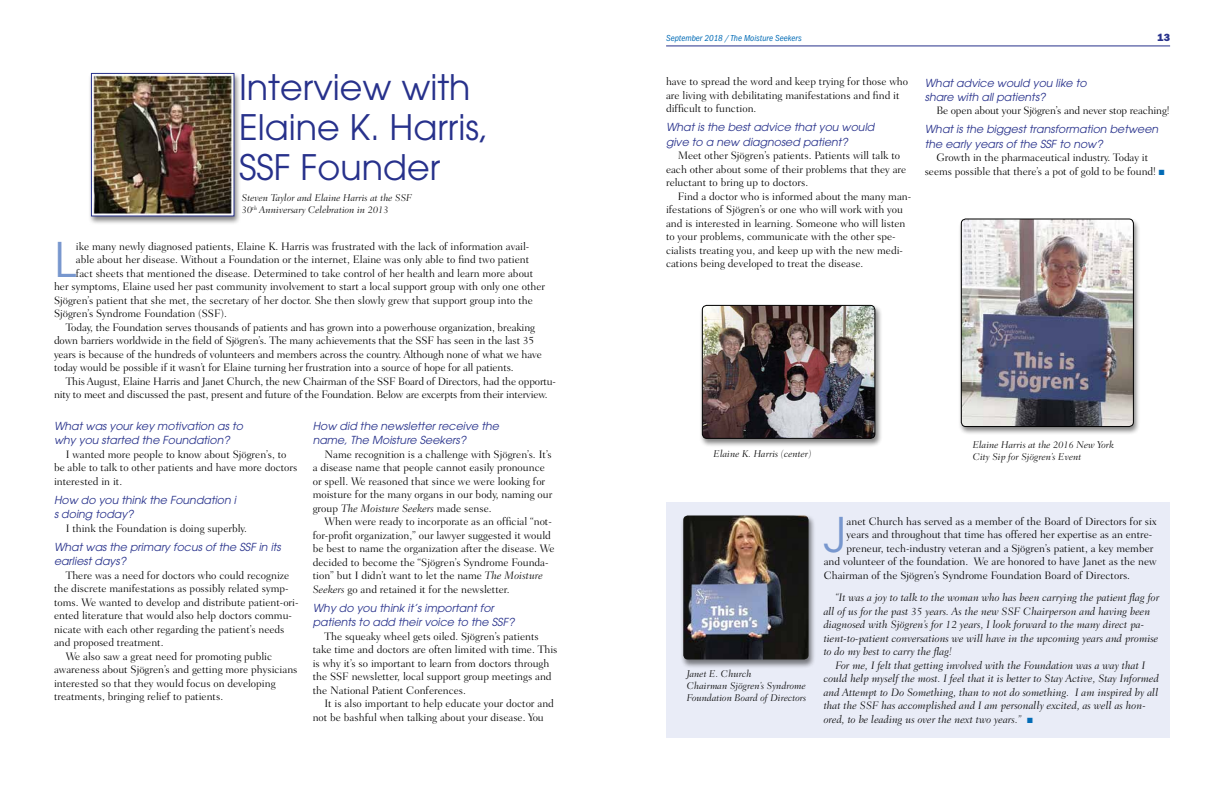
<style>
.page{position:relative;width:1224px;height:792px;background:#fff}
.page>*{position:absolute;margin:0;border:0;box-sizing:border-box;transform-origin:0 0}
.t1{font:47.5px "Avant Garde";color:#7897ce}
.t2{font:35px/40px "Avant Garde";color:#27318b}
.t3{font:300 11px/13.5px "Fairfield LH";color:#000}
.t4{font:italic 300 11px/13.5px "Fairfield LH";color:#000}
.t5{font:italic 11px/14.5px "Avant Garde";color:#27318b}
.t6{font:800 10.5px "Franklin Gothic";color:#27318b}
.t7{font:italic 300 10px/12px "Fairfield LH";color:#000}
.t8{font:italic condensed 9px "Franklin Gothic";color:#036cb6}
.s1{font-style:italic}
.s2{color:#036cb6}
</style>
<div class="page">
<div style="left:666px;top:502px;width:504px;height:236px;background:#e9ecf7"></div>
<div style="left:681px;top:515px;width:135px;height:154px;background:#000;opacity:.5"></div>
<img style="left:683px;top:516px;width:126px;height:144px">
<div style="left:958px;top:218px;width:183px;height:218px;background:#000;opacity:.5"></div>
<img style="left:961px;top:219px;width:172px;height:208px">
<div style="left:961px;top:219px;width:173px;height:208px;border:1px solid #000;border-radius:4px"></div>
<div style="left:699px;top:304px;width:183px;height:144px;background:#000;opacity:.5"></div>
<img style="left:702px;top:305px;width:173px;height:133px">
<div style="left:702px;top:305px;width:173px;height:133px;border:1px solid #000;border-radius:4px"></div>
<div style="left:88px;top:72px;width:153px;height:153px;background:#000;opacity:.5"></div>
<img style="left:93px;top:75px;width:139px;height:139px">
<div style="left:91px;top:73px;width:143px;height:143px;border:1px solid #27318b"></div>
<hr style="left:666px;top:46px;width:504px;height:1px;background:#27318b">
<h2 class="t2" style="left:239px;top:67px;width:251px">Interview with<br>Elaine K. Harris,<br>SSF Founder</h2>
<p class="t7" style="left:242px;top:192px;width:172px">Steven Taylor and Elaine Harris at the SSF<br>30<sup>th</sup> Anniversary Celebration in 2013</p>
<h1 class="t1" style="left:54px;top:231px;width:23px">L</h1>
<p class="t3" style="left:76px;top:239px;width:455px">ike many newly diagnosed patients, Elaine K. Harris was frustrated with the lack of information avail-</p>
<p class="t3" style="left:76px;top:253px;width:455px">able about her disease. Without a Foundation or the internet, Elaine was only able to find two patient</p>
<p class="t3" style="left:76px;top:266px;width:459px">fact sheets that mentioned the disease. Determined to take control of her health and learn more about</p>
<p class="t3" style="left:54px;top:280px;width:493px">her symptoms, Elaine used her past community involvement to start a local support group with only one other</p>
<p class="t3" style="left:54px;top:293px;width:480px">Sjögren’s patient that she met, the secretary of her doctor. She then slowly grew that support group into the</p>
<p class="t3" style="left:54px;top:307px;width:175px">Sjögren’s Syndrome Foundation (SSF).</p>
<p class="t3" style="left:66px;top:320px;width:471px">Today, the Foundation serves thousands of patients and has grown into a powerhouse organization, breaking</p>
<p class="t3" style="left:54px;top:334px;width:482px">down barriers worldwide in the field of Sjögren’s. The many achievements that the SSF has seen in the last 35</p>
<p class="t3" style="left:54px;top:347px;width:489px">years is because of the hundreds of volunteers and members across the country. Although none of what we have</p>
<p class="t3" style="left:54px;top:361px;width:461px">today would be possible if it wasn’t for Elaine turning her frustration into a source of hope for all patients.</p>
<p class="t3" style="left:66px;top:374px;width:492px">This August, Elaine Harris and Janet Church, the new Chairman of the SSF Board of Directors, had the opportu-</p>
<p class="t3" style="left:54px;top:388px;width:495px">nity to meet and discussed the past, present and future of the Foundation. Below are excerpts from their interview.</p>
<p class="t5" style="left:313px;top:419px;width:188px">How did the newsletter receive the name, The Moisture Seekers?</p>
<p class="t3" style="left:313px;top:448px;width:241px;text-indent:12px">Name recognition is a challenge with Sjögren’s. It’s a disease name that people cannot easily pronounce or spell. We reasoned that since we were looking for moisture for the many organs in our body, naming our group <span class="s1">The Moisture Seekers</span> made sense.</p>
<p class="t3" style="left:313px;top:515px;width:243px;text-indent:12px">When were ready to incorporate as an official “not&shy;for-profit organization,” our lawyer suggested it would be best to name the organization after the disease. We decided to become the “Sjögren’s Syndrome Founda&shy;tion” but I didn’t want to let the name <span class="s1">The Moisture Seekers</span> go and retained it for the newsletter.</p>
<p class="t5" style="left:313px;top:601px;width:203px">Why do you think it’s important for patients to add their voice to the SSF?</p>
<p class="t3" style="left:313px;top:630px;width:246px;text-indent:12px">The squeaky wheel gets oiled. Sjögren’s patients take time and doctors are often limited with time. This is why it’s so important to learn from doctors through the SSF newsletter, local support group meetings and the National Patient Conferences.</p>
<p class="t3" style="left:313px;top:697px;width:243px;text-indent:12px">It is also important to help educate your doctor and not be bashful when talking about your disease. You</p>
<p class="t5" style="left:54px;top:419px;width:191px">What was your key motivation as to why you started the Foundation?</p>
<p class="t3" style="left:54px;top:448px;width:245px;text-indent:12px">I wanted more people to know about Sjögren’s, to be able to talk to other patients and have more doctors interested in it.</p>
<p class="t5" style="left:54px;top:493px;width:184px">How do you think the Foundation i s doing today?</p>
<p class="t3" style="left:66px;top:522px;width:183px">I think the Foundation is doing superbly.</p>
<p class="t5" style="left:54px;top:540px;width:228px">What was the primary focus of the SSF in its earliest days?</p>
<p class="t3" style="left:66px;top:569px;width:225px">There was a need for doctors who could recognize</p>
<p class="t3" style="left:54px;top:582px;width:236px">the discrete manifestations as possibly related symp-</p>
<p class="t3" style="left:54px;top:596px;width:246px">toms. We wanted to develop and distribute patient-ori-</p>
<p class="t3" style="left:54px;top:609px;width:240px">ented literature that would also help doctors commu-</p>
<p class="t3" style="left:54px;top:623px;width:232px">nicate with each other regarding the patient’s needs</p>
<p class="t3" style="left:54px;top:636px;width:111px">and proposed treatment.</p>
<p class="t3" style="left:66px;top:650px;width:208px">We also saw a great need for promoting public</p>
<p class="t3" style="left:54px;top:663px;width:245px">awareness about Sjögren’s and getting more physicians</p>
<p class="t3" style="left:54px;top:677px;width:223px">interested so that they would focus on developing</p>
<p class="t3" style="left:54px;top:690px;width:171px">treatments, bringing relief to patients.</p>
<p class="t8" style="left:666px;top:33px;width:137px">September 2018 / The Moisture Seekers</p>
<p class="t6" style="left:1158px;top:32px;width:14px">13</p>
<p class="t3" style="left:666px;top:75px;width:244px">have to spread the word and keep trying for those who are living with debilitating manifestations and find it difficult to function.</p>
<p class="t5" style="left:666px;top:120px;width:210px">What is the best advice that you would give to a new diagnosed patient?</p>
<p class="t3" style="left:666px;top:149px;width:242px;text-indent:12px">Meet other Sjögren’s patients. Patients will talk to each other about some of their problems that they are reluctant to bring up to doctors.</p>
<p class="t3" style="left:666px;top:190px;width:247px;text-indent:12px">Find a doctor who is informed about the many man&shy;ifestations of Sjögren’s or one who will work with you and is interested in learning. Someone who will listen to your problems, communicate with the other spe&shy;cialists treating you, and keep up with the new medi&shy;cations being developed to treat the disease.</p>
<p class="t5" style="left:925px;top:75px;width:163px">What advice would you like to share with all patients?</p>
<p class="t3" style="left:936px;top:104px;width:235px">Be open about your Sjögren’s and never stop reaching!</p>
<p class="t5" style="left:925px;top:122px;width:235px">What is the biggest transformation between the early years of the SSF to now?</p>
<p class="t3" style="left:925px;top:151px;width:241px;text-align:center">Growth in the pharmaceutical industry. Today it seems possible that there’s a pot of gold to be found! <span class="s2">■</span></p>
<p class="t7" style="left:973px;top:438px;width:143px">Elaine Harris at the 2016 New York</p>
<p class="t7" style="left:714px;top:448px;width:100px">Elaine K. Harris (center)</p>
<p class="t7" style="left:973px;top:450px;width:110px">City Sip for Sjögren’s Event</p>
<p class="t7" style="left:687px;top:667px;width:121px">Janet E. Church<br>Chairman Sjögren’s Syndrome<br>Foundation Board of Directors</p>
<h1 class="t1" style="left:824px;top:506px;width:24px">J</h1>
<p class="t3" style="left:847px;top:514px;width:311px">anet Church has served as a member of the Board of Directors for six</p>
<p class="t3" style="left:847px;top:528px;width:307px">years and throughout that time has offered her expertise as an entre-</p>
<p class="t3" style="left:847px;top:541px;width:308px">preneur, tech-industry veteran and a Sjögren’s patient, a key member</p>
<p class="t3" style="left:824px;top:555px;width:334px">and volunteer of the foundation. We are honored to have Janet as the new</p>
<p class="t3" style="left:824px;top:568px;width:308px">Chairman of the Sjögren’s Syndrome Foundation Board of Directors.</p>
<p class="t4" style="left:824px;top:591px;width:337px;text-indent:12px">“It was a joy to talk to the woman who has been carrying the patient flag for all of us for the past 35 years. As the new SSF Chairperson and having been diagnosed with Sjögren’s for 12 years, I look forward to the many direct pa&shy;tient-to-patient conversations we will have in the upcoming years and promise to do my best to carry the flag!</p>
<p class="t4" style="left:824px;top:658px;width:337px;text-indent:12px">For me, I felt that getting involved with the Foundation was a way that I could help myself the most. I feel that it is better to Stay Active, Stay Informed and Attempt to Do Something, than to not do something. I am inspired by all that the SSF has accomplished and I am personally excited, as well as hon&shy;ored, to be leading us over the next two years.” <span class="s2">■</span></p>
</div>
